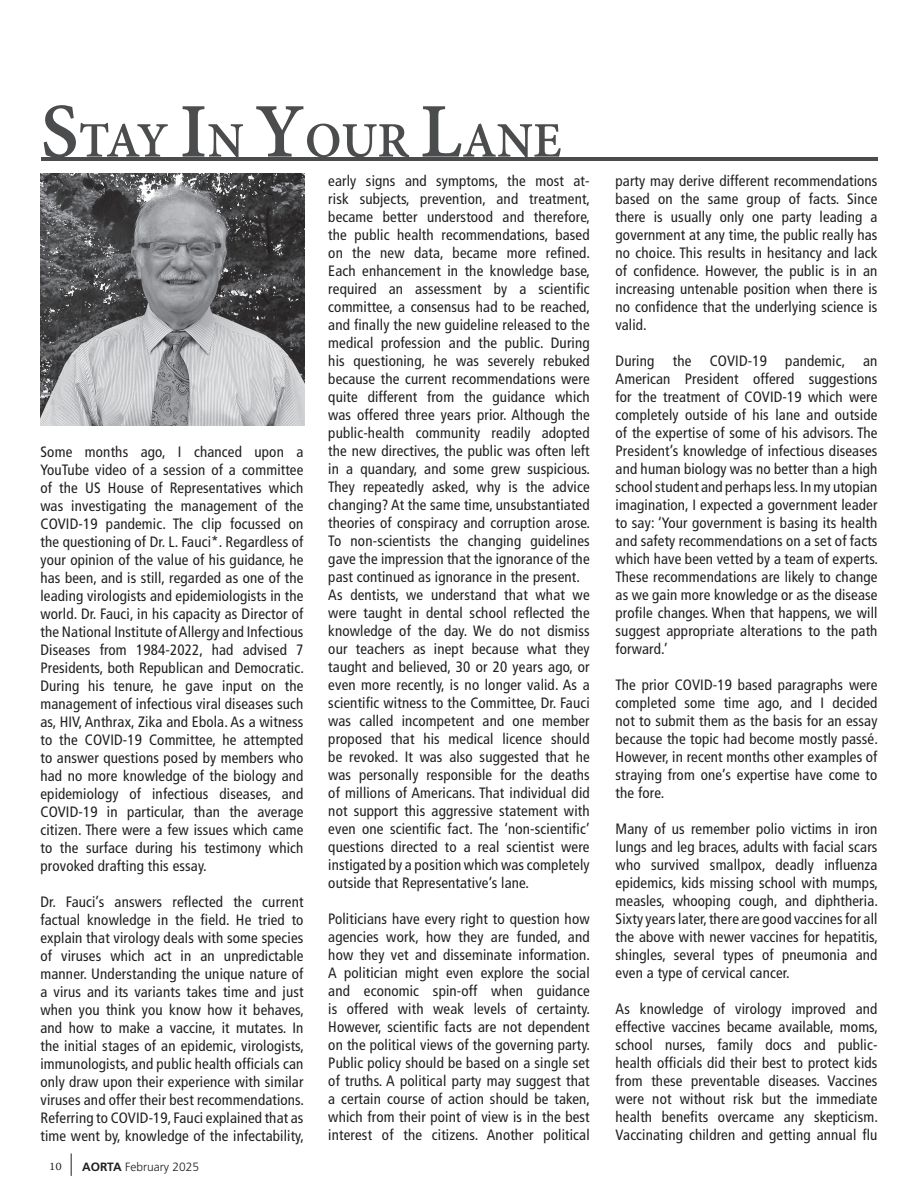
<style>
.page{position:relative;width:918px;height:1188px;background:#fff}
.page>*{position:absolute;margin:0;border:0;box-sizing:border-box;transform-origin:0 0}
.t1{font:700 54px "Adobe Devanagari";letter-spacing:-.005em;color:#4b4c4d}
.t2{font:condensed 15px/18px "Frutiger";letter-spacing:.01em;color:#231f20;text-align:justify}
.t3{font:14.25px "Adobe Devanagari";color:#231f20}
.t4{font:300 12px "Frutiger";color:#231f20}
.s1{font-size:84px}
.s2{font-weight:700}
</style>
<div class="page">
<svg style="left:71px;top:1153px;width:1px;height:23px"></svg>
<img style="left:41px;top:174px;width:264px;height:252px">
<hr style="left:41px;top:157px;width:837px;height:4px;background:#4b4c4d">
<h1 class="t1" style="left:40px;top:110px;width:523px"><span class="s1">S</span>TAY <span class="s1">I</span>N <span class="s1">Y</span>OUR <span class="s1">L</span>ANE</h1>
<p class="t2" style="left:40px;top:442px;width:265px">Some months ago, I chanced upon a YouTube video of a session of a committee of the US House of Representatives which was investigating the management of the COVID-19 pandemic. The clip focussed on the questioning of Dr. L. Fauci*. Regardless of your opinion of the value of his guidance, he has been, and is still, regarded as one of the leading virologists and epidemiologists in the world. Dr. Fauci, in his capacity as Director of the National Institute of Allergy and Infectious Diseases from 1984-2022, had advised 7<br>Presidents, both Republican and Democratic.<br>During his tenure, he gave input on the management of infectious viral diseases such as, HIV, Anthrax, Zika and Ebola. As a witness to the COVID-19 Committee, he attempted to answer questions posed by members who had no more knowledge of the biology and epidemiology of infectious diseases, and COVID-19 in particular, than the average citizen. There were a few issues which came to the surface during his testimony which provoked drafting this essay.</p>
<p class="t2" style="left:40px;top:892px;width:265px">Dr. Fauci’s answers reflected the current factual knowledge in the field. He tried to explain that virology deals with some species of viruses which act in an unpredictable manner. Understanding the unique nature of a virus and its variants takes time and just when you think you know how it behaves, and how to make a vaccine, it mutates. In the initial stages of an epidemic, virologists, immunologists, and public health officials can only draw upon their experience with similar viruses and offer their best recommendations.<br>Referring to COVID-19, Fauci explained that as time went by, knowledge of the infectability,</p>
<p class="t3" style="left:49px;top:1157px;width:14px">10</p>
<p class="t4" style="left:82px;top:1160px;width:118px"><span class="s2">AORTA</span> February 2025</p>
<p class="t2" style="left:328px;top:172px;width:263px;text-align:left">early signs and symptoms, the most at&shy;risk subjects, prevention, and treatment, became better understood and therefore, the public health recommendations, based on the new data, became more refined.<br>Each enhancement in the knowledge base, required an assessment by a scientific committee, a consensus had to be reached, and finally the new guideline released to the medical profession and the public. During his questioning, he was severely rebuked because the current recommendations were quite different from the guidance which was offered three years prior. Although the public-health community readily adopted the new directives, the public was often left in a quandary, and some grew suspicious.<br>They repeatedly asked, why is the advice changing? At the same time, unsubstantiated theories of conspiracy and corruption arose.<br>To non-scientists the changing guidelines gave the impression that the ignorance of the past continued as ignorance in the present.<br>As dentists, we understand that what we were taught in dental school reflected the knowledge of the day. We do not dismiss our teachers as inept because what they taught and believed, 30 or 20 years ago, or even more recently, is no longer valid. As a scientific witness to the Committee, Dr. Fauci was called incompetent and one member proposed that his medical licence should be revoked. It was also suggested that he was personally responsible for the deaths of millions of Americans. That individual did not support this aggressive statement with even one scientific fact. The ‘non-scientific’ questions directed to a real scientist were instigated by a position which was completely outside that Representative’s lane.</p>
<p class="t2" style="left:328px;top:910px;width:263px">Politicians have every right to question how agencies work, how they are funded, and how they vet and disseminate information.<br>A politician might even explore the social and economic spin-off when guidance is offered with weak levels of certainty.<br>However, scientific facts are not dependent on the political views of the governing party.<br>Public policy should be based on a single set of truths. A political party may suggest that a certain course of action should be taken, which from their point of view is in the best interest of the citizens. Another political</p>
<p class="t2" style="left:616px;top:172px;width:263px">party may derive different recommendations based on the same group of facts. Since there is usually only one party leading a government at any time, the public really has no choice. This results in hesitancy and lack of confidence. However, the public is in an increasing untenable position when there is no confidence that the underlying science is valid.</p>
<p class="t2" style="left:616px;top:352px;width:264px">During the COVID-19 pandemic, an American President offered suggestions for the treatment of COVID-19 which were completely outside of his lane and outside of the expertise of some of his advisors. The President’s knowledge of infectious diseases and human biology was no better than a high school student and perhaps less. In my utopian imagination, I expected a government leader to say: ‘Your government is basing its health and safety recommendations on a set of facts which have been vetted by a team of experts.<br>These recommendations are likely to change as we gain more knowledge or as the disease profile changes. When that happens, we will suggest appropriate alterations to the path forward.’</p>
<p class="t2" style="left:616px;top:676px;width:264px">The prior COVID-19 based paragraphs were completed some time ago, and I decided not to submit them as the basis for an essay because the topic had become mostly passé.<br>However, in recent months other examples of straying from one’s expertise have come to the fore.</p>
<p class="t2" style="left:616px;top:820px;width:264px">Many of us remember polio victims in iron lungs and leg braces, adults with facial scars who survived smallpox, deadly influenza epidemics, kids missing school with mumps, measles, whooping cough, and diphtheria.<br>Sixty years later, there are good vaccines for all the above with newer vaccines for hepatitis, shingles, several types of pneumonia and even a type of cervical cancer.</p>
<p class="t2" style="left:616px;top:1000px;width:264px">As knowledge of virology improved and effective vaccines became available, moms, school nurses, family docs and public&shy;health officials did their best to protect kids from these preventable diseases. Vaccines were not without risk but the immediate health benefits overcame any skepticism.<br>Vaccinating children and getting annual flu</p>
</div>
